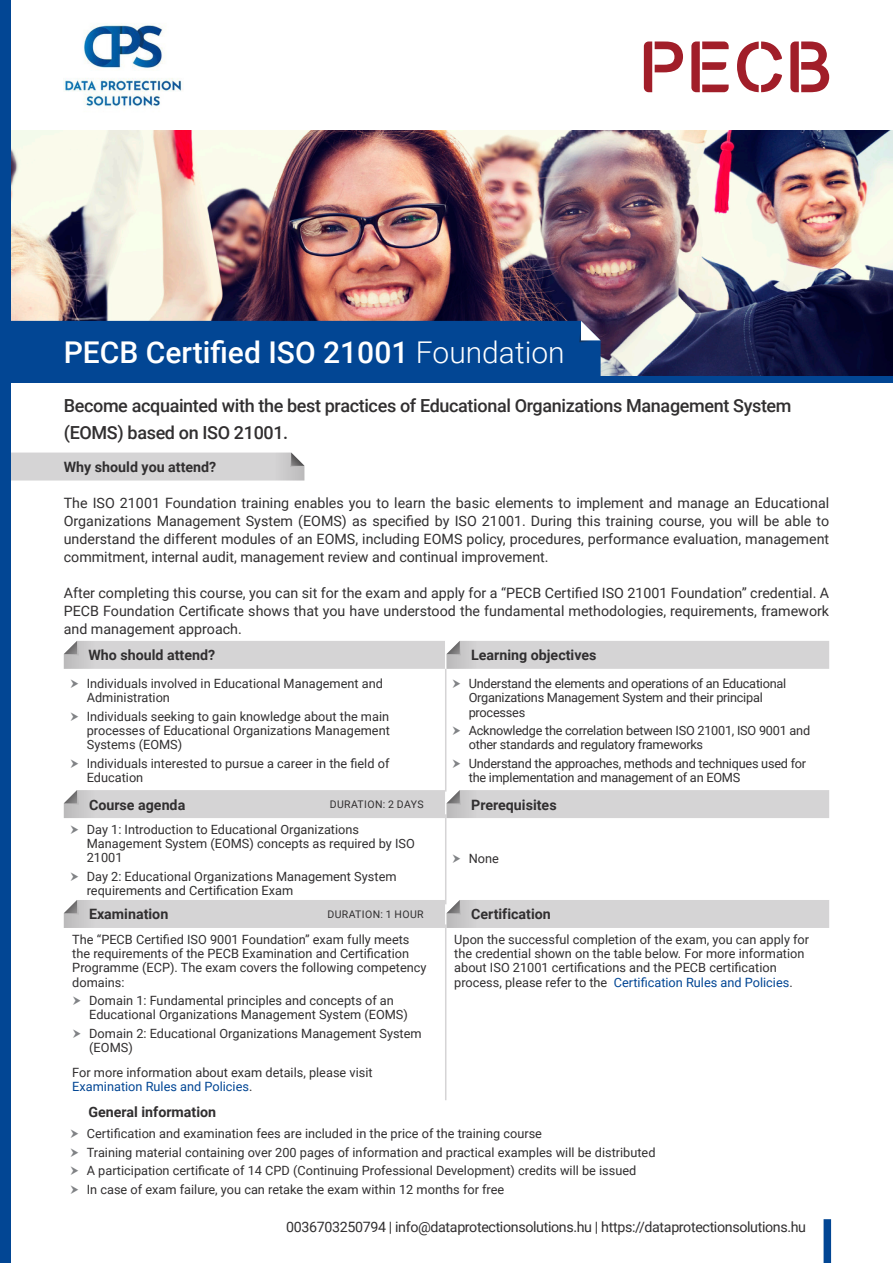
<style>
.page{position:relative;width:893px;height:1263px;background:#fff}
.page>*{position:absolute;margin:0;border:0;box-sizing:border-box;transform-origin:0 0}
.t1{font:500 30px "Roboto";color:#fff}
.t2{font:500 18px "Roboto";letter-spacing:-.02em;color:#312f30}
.Bullet_Points{font:14.25px/18px "Roboto";letter-spacing:-.005em;color:#312f30;text-align:justify}
.t3{font:700 14.25px "Roboto";color:#312f30}
.Bullet_Points-2{font:14.25px "Roboto";letter-spacing:-.025em;color:#312f30}
.Bullet{font:12.75px/14.2px "Roboto";color:#312f30}
.Bullet-2{font:12.75px/14.2px "Roboto";letter-spacing:-.02em;color:#312f30}
.t4{font:10.5px "Roboto";letter-spacing:.035em;color:#312f30}
.s1{font-weight:300}
.s2{color:#024694}
</style>
<div class="page">
<img style="left:11px;top:131px;width:882px;height:245px">
<div style="left:824px;top:1219px;width:7px;height:44px;background:#024694"></div>
<svg style="left:11px;top:452px;width:293px;height:28px;background:#d4d3d4"></svg>
<hr style="left:445px;top:669px;width:1px;height:122px;background:#d5d4d5">
<hr style="left:445px;top:924px;width:1px;height:176px;background:#d5d4d5">
<hr style="left:445px;top:814px;width:1px;height:90px;background:#d5d4d5">
<div style="left:64px;top:641px;width:765px;height:28px;background:#d5d4d5"></div>
<div style="left:64px;top:790px;width:765px;height:28px;background:#d5d4d5"></div>
<div style="left:64px;top:900px;width:765px;height:28px;background:#d5d4d5"></div>
<div style="left:0;top:0;width:11px;height:1263px;background:#024694"></div>
<div style="left:11px;top:321px;width:590px;height:55px;background:#024694"></div>
<div style="left:0;top:376px;width:893px;height:7px;background:#024694"></div>
<svg style="left:644px;top:41px;width:39px;height:51px"></svg>
<svg style="left:691px;top:41px;width:38px;height:51px"></svg>
<svg style="left:737px;top:42px;width:45px;height:50px"></svg>
<svg style="left:790px;top:41px;width:39px;height:51px"></svg>
<img style="left:64px;top:24px;width:118px;height:83px">
<p class="t1" style="left:64px;top:331px;width:502px">PECB Certified ISO 21001 <span class="s1">Foundation</span></p>
<p class="t2" style="left:64px;top:393px;width:729px">Become acquainted with the best practices of Educational Organizations Management System</p>
<p class="t2" style="left:64px;top:420px;width:226px">(EOMS) based on ISO 21001.</p>
<p class="t3" style="left:64px;top:457px;width:154px">Why should you attend?</p>
<p class="Bullet_Points" style="left:64px;top:494px;width:767px">The ISO 21001 Foundation training enables you to learn the basic elements to implement and manage an Educational Organizations Management System (EOMS) as specified by ISO 21001. During this training course, you will be able to understand the different modules of an EOMS, including EOMS policy, procedures, performance evaluation, management commitment, internal audit, management review and continual improvement.</p>
<p class="Bullet_Points" style="left:64px;top:584px;width:767px">After completing this course, you can sit for the exam and apply for a “PECB Certified ISO 21001 Foundation” credential. A PECB Foundation Certificate shows that you have understood the fundamental methodologies, requirements, framework and management approach.</p>
<p class="t3" style="left:88px;top:645px;width:128px">Who should attend?</p>
<p class="t3" style="left:471px;top:645px;width:127px">Learning objectives</p>
<p class="Bullet" style="left:87px;top:676px;width:298px">Individuals involved in Educational Management and<br>Administration</p>
<p class="Bullet" style="left:87px;top:709px;width:305px;text-align:justify">Individuals seeking to gain knowledge about the main processes of Educational Organizations Management Systems (EOMS)</p>
<p class="Bullet" style="left:87px;top:756px;width:304px">Individuals interested to pursue a career in the field of<br>Education</p>
<p class="Bullet-2" style="left:469px;top:676px;width:319px">Understand the elements and operations of an Educational<br>Organizations Management System and their principal processes</p>
<p class="Bullet-2" style="left:469px;top:723px;width:343px">Acknowledge the correlation between ISO 21001, ISO 9001 and other standards and regulatory frameworks</p>
<p class="Bullet-2" style="left:469px;top:756px;width:339px">Understand the approaches, methods and techniques used for the implementation and management of an EOMS</p>
<p class="t3" style="left:89px;top:794px;width:98px">Course agenda</p>
<p class="t4" style="left:330px;top:797px;width:95px">DURATION: 2 DAYS</p>
<p class="t3" style="left:471px;top:794px;width:87px">Prerequisites</p>
<p class="Bullet" style="left:87px;top:821px;width:330px">Day 1: Introduction to Educational Organizations<br>Management System (EOMS) concepts as required by ISO<br>21001</p>
<p class="Bullet" style="left:87px;top:868px;width:311px">Day 2: Educational Organizations Management System requirements and Certification Exam</p>
<p class="Bullet" style="left:469px;top:850px;width:32px">None</p>
<p class="t3" style="left:89px;top:904px;width:81px">Examination</p>
<p class="t4" style="left:327px;top:907px;width:98px">DURATION: 1 HOUR</p>
<p class="t3" style="left:471px;top:904px;width:81px">Certification</p>
<p class="Bullet" style="left:72px;top:932px;width:356px">The “PECB Certified ISO 9001 Foundation” exam fully meets the requirements of the PECB Examination and Certification Programme (ECP). The exam covers the following competency domains:</p>
<p class="Bullet" style="left:89px;top:993px;width:320px">Domain 1: Fundamental principles and concepts of an<br>Educational Organizations Management System (EOMS)</p>
<p class="Bullet" style="left:89px;top:1026px;width:334px">Domain 2: Educational Organizations Management System (EOMS)</p>
<p class="Bullet" style="left:72px;top:1064px;width:302px">For more information about exam details, please visit<br><span class="s2">Examination Rules and Policies</span>.</p>
<p class="t3" style="left:88px;top:1102px;width:129px">General information</p>
<p class="Bullet" style="left:454px;top:932px;width:356px">Upon the successful completion of the exam, you can apply for the credential shown on the table below. For more information about ISO 21001 certifications and the PECB certification process, please refer to the <span class="s2">Certification Rules and Policies</span>.</p>
<p class="Bullet" style="left:87px;top:1126px;width:457px">Certification and examination fees are included in the price of the training course</p>
<p class="Bullet" style="left:87px;top:1144px;width:570px">Training material containing over 200 pages of information and practical examples will be distributed</p>
<p class="Bullet" style="left:87px;top:1163px;width:551px">A participation certificate of 14 CPD (Continuing Professional Development) credits will be issued</p>
<p class="Bullet" style="left:87px;top:1181px;width:419px">In case of exam failure, you can retake the exam within 12 months for free</p>
<p class="Bullet_Points-2" style="left:286px;top:1217px;width:521px">0036703250794 | info@dataprotectionsolutions.hu | https://dataprotectionsolutions.hu</p>
</div>
